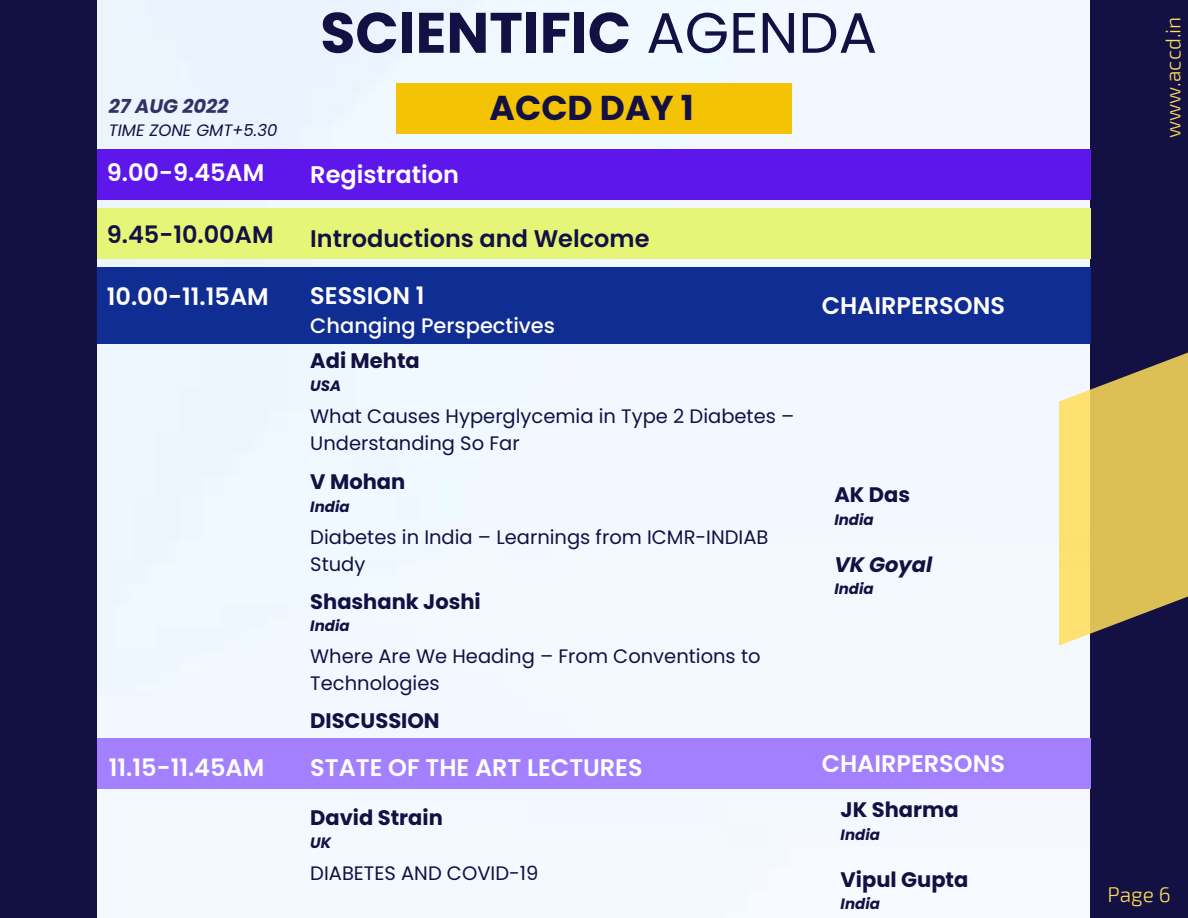
<style>
.page{position:relative;width:1188px;height:918px;background:#fff}
.page>*{position:absolute;margin:0;border:0;box-sizing:border-box;transform-origin:0 0}
.t1{font:700 57px "Poppins";color:#131144}
.t2{font:700 34.5px "Poppins";color:#131144}
.t3{font:600 24px "Poppins";color:#fffefb}
.t4{font:600 24px "Poppins";color:#131144}
.t5{font:600 24px "Poppins";color:#fff}
.t6{font:700 21px "Poppins";color:#131144}
.t7{font:500 21px "Poppins";color:#fffefb}
.t8{font:300 21px "Exo 2";color:#ffde59}
.t9{font:italic 700 21px "Poppins";color:#131144}
.t10{font:19.5px/27px "Poppins";color:#131144}
.t11{font:italic 700 19.5px "Poppins";color:#303465}
.t12{font:italic 16.5px "Poppins";color:#131144}
.t13{font:italic 700 15px "Poppins";color:#131144}
.s1{font-weight:400}
</style>
<div class="page">
<div style="left:97px;top:0;width:993px;height:918px;background:#f3f8ff"></div>
<div style="left:1090px;top:0;width:98px;height:918px;background:#131144"></div>
<svg style="left:1059px;top:344px;width:129px;height:302px;fill:#dcc055"></svg>
<div style="left:94px;top:149px;width:997px;height:51px;background:#5e17eb"></div>
<div style="left:94px;top:208px;width:997px;height:51px;background:#e4f577"></div>
<div style="left:92px;top:268px;width:999px;height:76px;background:#0f2d93"></div>
<div style="left:92px;top:739px;width:999px;height:50px;background:#a280ff"></div>
<div style="left:396px;top:83px;width:396px;height:51px;background:#f4c303"></div>
<div style="left:0;top:0;width:97px;height:918px;background:#131144"></div>
<p class="t11" style="left:109px;top:92px;width:121px">27 AUG 2022</p>
<p class="t12" style="left:109px;top:119px;width:170px">TIME ZONE GMT+5.30</p>
<h1 class="t1" style="left:320px;top:-7px;width:558px">SCIENTIFIC <span class="s1">AGENDA</span></h1>
<h2 class="t2" style="left:490px;top:83px;width:206px">ACCD DAY 1</h2>
<p class="t5" style="left:107px;top:156px;width:159px">9.00-9.45AM</p>
<p class="t5" style="left:310px;top:157px;width:150px">Registration</p>
<p class="t4" style="left:107px;top:218px;width:168px">9.45-10.00AM</p>
<p class="t4" style="left:310px;top:222px;width:341px">Introductions and Welcome</p>
<p class="t3" style="left:107px;top:279px;width:163px">10.00-11.15AM</p>
<p class="t3" style="left:310px;top:278px;width:116px">SESSION 1</p>
<p class="t7" style="left:310px;top:311px;width:246px">Changing Perspectives</p>
<p class="t6" style="left:310px;top:346px;width:111px">Adi Mehta</p>
<p class="t13" style="left:310px;top:375px;width:32px">USA</p>
<p class="t10" style="left:310px;top:403px;width:486px">What Causes Hyperglycemia in Type 2 Diabetes –<br>Understanding So Far</p>
<p class="t6" style="left:310px;top:467px;width:96px">V Mohan</p>
<p class="t13" style="left:310px;top:496px;width:41px">India</p>
<p class="t10" style="left:310px;top:524px;width:460px">Diabetes in India – Learnings from ICMR-INDIAB<br>Study</p>
<p class="t6" style="left:310px;top:587px;width:172px">Shashank Joshi</p>
<p class="t13" style="left:310px;top:615px;width:41px">India</p>
<p class="t10" style="left:310px;top:643px;width:452px">Where Are We Heading – From Conventions to<br>Technologies</p>
<p class="t6" style="left:310px;top:706px;width:131px">DISCUSSION</p>
<p class="t3" style="left:109px;top:750px;width:157px">11.15-11.45AM</p>
<p class="t3" style="left:310px;top:750px;width:334px">STATE OF THE ART LECTURES</p>
<p class="t6" style="left:310px;top:803px;width:134px">David Strain</p>
<p class="t13" style="left:310px;top:832px;width:23px">UK</p>
<p class="t10" style="left:310px;top:860px;width:230px">DIABETES AND COVID-19</p>
<p class="t3" style="left:822px;top:289px;width:185px">CHAIRPERSONS</p>
<p class="t6" style="left:834px;top:480px;width:77px">AK Das</p>
<p class="t13" style="left:834px;top:509px;width:41px">India</p>
<p class="t9" style="left:834px;top:550px;width:99px">VK Goyal</p>
<p class="t13" style="left:834px;top:579px;width:41px">India</p>
<p class="t3" style="left:822px;top:747px;width:185px">CHAIRPERSONS</p>
<p class="t6" style="left:841px;top:795px;width:119px">JK Sharma</p>
<p class="t13" style="left:841px;top:824px;width:41px">India</p>
<p class="t6" style="left:841px;top:865px;width:129px">Vipul Gupta</p>
<p class="t13" style="left:841px;top:894px;width:41px">India</p>
<p class="t8" style="left:1160px;top:138px;width:123px;rotate:-90deg">www.accd.in</p>
<p class="t8" style="left:1108px;top:881px;width:65px">Page 6</p>
</div>
